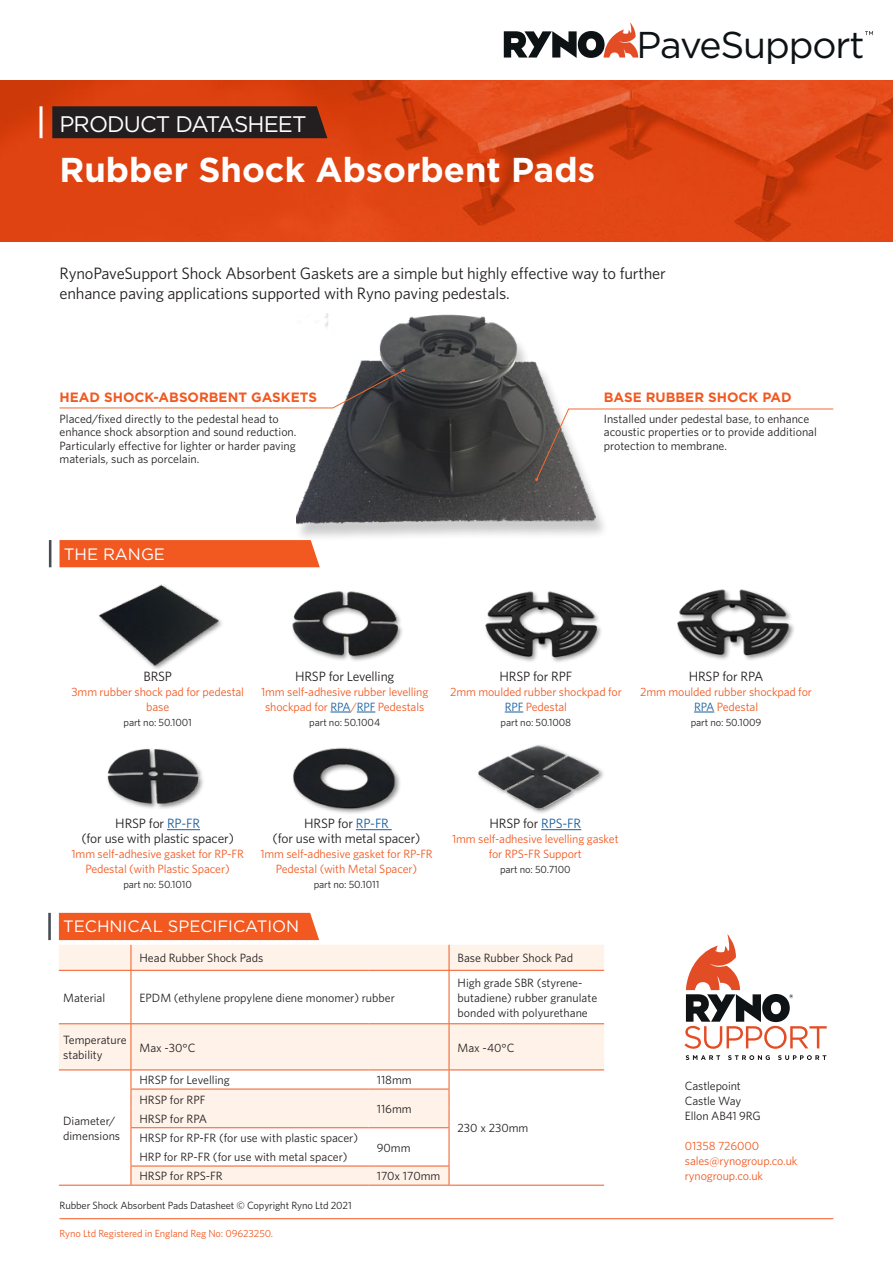
<style>
.page{position:relative;width:893px;height:1263px;background:#fff}
.page>*{position:absolute;margin:0;border:0;box-sizing:border-box;transform-origin:0 0}
.t1{font:37.35px "Gotham";letter-spacing:-.03em;color:#0d1214}
.t2{font:700 34.5px "Gotham";color:#fff}
.t3{font:22.5px "Gotham";letter-spacing:-.04em;color:#fff}
.t4{font:16.5px/19.8px "Whitney";letter-spacing:-.01em;color:#231f20}
.t5{font:16.5px "Gotham";color:#fff}
.t6{font:13.5px "Whitney";letter-spacing:-.01em;color:#231f20}
.t7{font:700 13.5px "Gotham";color:#f15921}
.t8{font:12px/15px "Whitney";color:#231f20}
.t9{font:12px/15px "Whitney";letter-spacing:-.01em;color:#f15921;text-align:center}
.t10{font:10.5px "Whitney";letter-spacing:-.01em;color:#231f20}
.t11{font:10.35px "Whitney";letter-spacing:-.01em;color:#f15921}
.s1{color:#175d9e}
</style>
<div class="page">
<img style="left:0;top:81px;width:893px;height:160px">
<div style="left:52px;top:106px;width:275px;height:32px;background:#231f20"></div>
<hr style="left:60px;top:1218px;width:773px;height:1px;background:#f15921">
<hr style="left:40px;top:106px;width:3px;height:32px;background:#fff">
<svg style="left:504px;top:22px;width:134px;height:36px"></svg>
<svg style="left:865px;top:31px;width:8px;height:4px"></svg>
<svg style="left:684px;top:934px;width:143px;height:115px"></svg>
<svg style="left:686px;top:1055px;width:34px;height:5px"></svg>
<svg style="left:728px;top:1055px;width:42px;height:5px"></svg>
<svg style="left:778px;top:1055px;width:48px;height:5px"></svg>
<div style="left:295px;top:318px;width:314px;height:224px;background:#231f20;opacity:.23"></div>
<img style="left:296px;top:313px;width:304px;height:213px">
<div style="left:60px;top:540px;width:260px;height:27px;background:#f15921"></div>
<hr style="left:49px;top:540px;width:2px;height:27px;background:#464b54">
<img style="left:107px;top:749px;width:96px;height:60px">
<svg style="left:330px;top:712px;width:21px;height:1px"></svg>
<svg style="left:357px;top:712px;width:18px;height:1px"></svg>
<svg style="left:505px;top:712px;width:18px;height:1px"></svg>
<svg style="left:694px;top:712px;width:20px;height:1px"></svg>
<hr style="left:167px;top:829px;width:33px;height:1px;background:#175d9e">
<hr style="left:356px;top:829px;width:36px;height:1px;background:#175d9e">
<img style="left:485px;top:591px;width:116px;height:71px">
<img style="left:293px;top:747px;width:107px;height:67px">
<img style="left:292px;top:591px;width:110px;height:70px">
<img style="left:98px;top:584px;width:124px;height:85px">
<div style="left:319px;top:945px;width:285px;height:25px;background:#fef2e9"></div>
<svg style="left:59px;top:971px;width:545px;height:214px"></svg>
<hr style="left:59px;top:970px;width:72px;height:1px;background:#f15921">
<hr style="left:131px;top:970px;width:237px;height:1px;background:#f15921">
<hr style="left:368px;top:970px;width:81px;height:1px;background:#f15921">
<hr style="left:449px;top:970px;width:155px;height:1px;background:#f15921">
<hr style="left:59px;top:1023px;width:72px;height:1px;background:#f15921">
<hr style="left:131px;top:1023px;width:237px;height:1px;background:#f15921">
<hr style="left:131px;top:1024px;width:1px;height:45px;background:#f15921">
<hr style="left:368px;top:1023px;width:81px;height:1px;background:#f15921">
<hr style="left:449px;top:1023px;width:155px;height:1px;background:#f15921">
<hr style="left:59px;top:1069px;width:72px;height:1px;background:#f15921">
<hr style="left:131px;top:1069px;width:237px;height:1px;background:#f15921">
<hr style="left:368px;top:1069px;width:81px;height:1px;background:#f15921">
<hr style="left:449px;top:1069px;width:155px;height:1px;background:#f15921">
<svg style="left:449px;top:945px;width:1px;height:25px"></svg>
<hr style="left:449px;top:971px;width:1px;height:52px;background:#f15921">
<hr style="left:449px;top:1024px;width:1px;height:45px;background:#f15921">
<hr style="left:59px;top:1185px;width:72px;height:1px;background:#f15921">
<hr style="left:449px;top:1185px;width:155px;height:1px;background:#f15921">
<hr style="left:368px;top:1185px;width:81px;height:1px;background:#f15921">
<hr style="left:131px;top:1185px;width:237px;height:1px;background:#f15921">
<svg style="left:59px;top:913px;width:260px;height:57px;background:#f7aa8c"></svg>
<hr style="left:131px;top:971px;width:1px;height:52px;background:#f15921">
<svg style="left:131px;top:1070px;width:319px;height:115px"></svg>
<hr style="left:368px;top:1166px;width:81px;height:1px;background:#f15921">
<hr style="left:131px;top:1166px;width:237px;height:1px;background:#f15921">
<hr style="left:48px;top:913px;width:3px;height:27px;background:#464b54">
<svg style="left:59px;top:369px;width:346px;height:40px"></svg>
<img style="left:677px;top:589px;width:117px;height:71px">
<hr style="left:541px;top:829px;width:40px;height:1px;background:#175d9e">
<img style="left:478px;top:745px;width:126px;height:68px">
<svg style="left:535px;top:408px;width:299px;height:73px"></svg>
<h3 class="t3" style="left:60px;top:110px;width:249px">PRODUCT DATASHEET</h3>
<h2 class="t2" style="left:60px;top:147px;width:537px">Rubber Shock Absorbent Pads</h2>
<h1 class="t1" style="left:637px;top:20px;width:229px">PaveSupport</h1>
<p class="t4" style="left:60px;top:263px;width:608px">RynoPaveSupport Shock Absorbent Gaskets are a simple but highly effective way to further enhance paving applications supported with Ryno paving pedestals.</p>
<p class="t7" style="left:60px;top:388px;width:259px">HEAD SHOCK-ABSORBENT GASKETS</p>
<p class="t8" style="left:60px;top:412px;width:238px;line-height:13.5px">Placed/fixed directly to the pedestal head to enhance shock absorption and sound reduction.<br>Particularly effective for lighter or harder paving materials, such as porcelain.</p>
<p class="t5" style="left:64px;top:543px;width:103px">THE RANGE</p>
<p class="t7" style="left:604px;top:388px;width:189px">BASE RUBBER SHOCK PAD</p>
<p class="t8" style="left:604px;top:412px;width:215px;line-height:13.5px">Installed under pedestal base, to enhance acoustic properties or to provide additional protection to membrane.</p>
<p class="t6" style="left:143px;top:667px;width:30px">BRSP</p>
<p class="t9" style="left:71px;top:684px;width:174px">3mm rubber shock pad for pedestal base</p>
<p class="t10" style="left:124px;top:715px;width:70px">part no: 50.1001</p>
<p class="t6" style="left:295px;top:667px;width:101px">HRSP for Levelling</p>
<p class="t9" style="left:261px;top:684px;width:169px">1mm self-adhesive rubber levelling shockpad for <span class="s1">RPA</span>/<span class="s1">RPF</span> Pedestals</p>
<p class="t10" style="left:309px;top:715px;width:72px">part no: 50.1004</p>
<p class="t6" style="left:500px;top:667px;width:74px">HRSP for RPF</p>
<p class="t9" style="left:450px;top:684px;width:173px">2mm moulded rubber shockpad for<br><span class="s1">RPF</span> Pedestal</p>
<p class="t10" style="left:501px;top:715px;width:72px">part no: 50.1008</p>
<p class="t6" style="left:689px;top:667px;width:76px">HRSP for RPA</p>
<p class="t9" style="left:640px;top:684px;width:173px">2mm moulded rubber shockpad for<br><span class="s1">RPA</span> Pedestal</p>
<p class="t10" style="left:691px;top:715px;width:72px">part no: 50.1009</p>
<p class="t6" style="left:115px;top:815px;width:86px">HRSP for <span class="s1">RP-FR</span></p>
<p class="t6" style="left:81px;top:830px;width:154px">(for use with plastic spacer)</p>
<p class="t9" style="left:71px;top:846px;width:174px">1mm self-adhesive gasket for RP-FR<br>Pedestal (with Plastic Spacer)</p>
<p class="t10" style="left:123px;top:878px;width:70px">part no: 50.1010</p>
<p class="t6" style="left:304px;top:815px;width:86px">HRSP for <span class="s1">RP-FR</span></p>
<p class="t6" style="left:273px;top:830px;width:150px">(for use with metal spacer)</p>
<p class="t9" style="left:260px;top:846px;width:174px">1mm self-adhesive gasket for RP-FR<br>Pedestal (with Metal Spacer)</p>
<p class="t10" style="left:314px;top:878px;width:67px">part no: 50.1011</p>
<p class="t6" style="left:489px;top:815px;width:93px">HRSP for <span class="s1">RPS-FR</span></p>
<p class="t9" style="left:452px;top:831px;width:168px">1mm self-adhesive levelling gasket for RPS-FR Support</p>
<p class="t10" style="left:500px;top:863px;width:72px">part no: 50.7100</p>
<p class="t5" style="left:63px;top:916px;width:238px">TECHNICAL SPECIFICATION</p>
<p class="t8" style="left:139px;top:950px;width:125px">Head Rubber Shock Pads</p>
<p class="t8" style="left:458px;top:950px;width:117px">Base Rubber Shock Pad</p>
<p class="t8" style="left:63px;top:990px;width:44px">Material</p>
<p class="t8" style="left:139px;top:990px;width:257px">EPDM (ethylene propylene diene monomer) rubber</p>
<p class="t8" style="left:458px;top:975px;width:141px">High grade SBR (styrene&shy;butadiene) rubber granulate bonded with polyurethane</p>
<p class="t8" style="left:63px;top:1032px;width:65px">Temperature stability</p>
<p class="t8" style="left:139px;top:1040px;width:57px">Max -30°C</p>
<p class="t8" style="left:458px;top:1040px;width:58px">Max -40°C</p>
<p class="t8" style="left:63px;top:1113px;width:59px">Diameter/ dimensions</p>
<p class="t8" style="left:139px;top:1072px;width:92px">HRSP for Levelling</p>
<p class="t8" style="left:377px;top:1072px;width:37px">118mm</p>
<p class="t8" style="left:139px;top:1092px;width:67px">HRSP for RPF</p>
<p class="t8" style="left:377px;top:1101px;width:36px">116mm</p>
<p class="t8" style="left:139px;top:1111px;width:69px">HRSP for RPA</p>
<p class="t8" style="left:139px;top:1130px;width:220px">HRSP for RP-FR (for use with plastic spacer)</p>
<p class="t8" style="left:377px;top:1140px;width:35px">90mm</p>
<p class="t8" style="left:139px;top:1149px;width:210px">HRP for RP-FR (for use with metal spacer)</p>
<p class="t8" style="left:139px;top:1168px;width:85px">HRSP for RPS-FR</p>
<p class="t8" style="left:377px;top:1168px;width:65px">170x 170mm</p>
<p class="t10" style="left:60px;top:1198px;width:294px">Rubber Shock Absorbent Pads Datasheet © Copyright Ryno Ltd 2021</p>
<p class="t11" style="left:60px;top:1226px;width:215px">Ryno Ltd Registered in England Reg No: 09623250.</p>
<p class="t8" style="left:458px;top:1120px;width:72px">230 x 230mm</p>
<p class="t8" style="left:685px;top:1078px;width:77px">Castlepoint<br>Castle Way<br>Ellon AB41 9RG</p>
<p class="t9" style="left:685px;top:1138px;width:114px;text-align:left">01358 726000 sales@rynogroup.co.uk rynogroup.co.uk</p>
</div>
